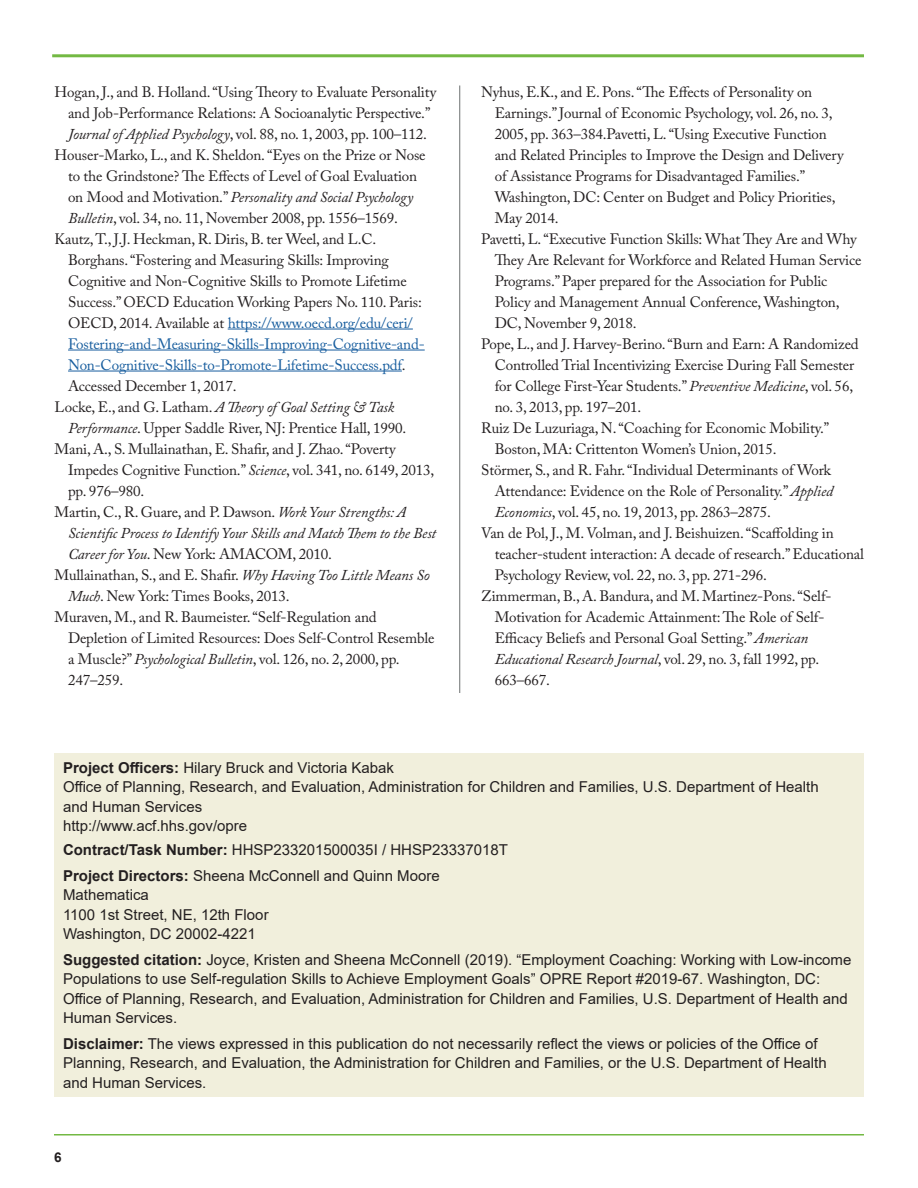
<style>
.page{position:relative;width:918px;height:1188px;background:#fff}
.page>*{position:absolute;margin:0;border:0;box-sizing:border-box;transform-origin:0 0}
.Reference{font:15px/21px "Adobe Caslon Pro";letter-spacing:-.01em;color:#231f20}
.Body_text{font:15px/19.5px "Arial";color:#231f20}
.Reference-2{font:italic 15px/21px "Adobe Caslon Pro";letter-spacing:-.01em;color:#231f20}
.t1{font:700 13.5px "Arial";color:#231f20}
.s1{font-style:italic}
.s2{color:#175d9e}
.s3{font-style:normal}
.s4{font-weight:700}
</style>
<div class="page">
<hr style="left:54px;top:1134px;width:810px;height:2px;background:#73b943">
<hr style="left:52px;top:54px;width:812px;height:3px;background:#73b943">
<hr style="left:228px;top:329px;width:185px;height:1px;background:#175d9e">
<hr style="left:68px;top:350px;width:357px;height:1px;background:#175d9e">
<hr style="left:68px;top:371px;width:334px;height:1px;background:#175d9e">
<hr style="left:459px;top:86px;width:1px;height:607px;background:#6c7070">
<div style="left:54px;top:753px;width:810px;height:343px;background:#f1efdc"></div>
<p class="Reference" style="left:55px;top:81px;width:383px;text-align:center">Hogan, J., and B. Holland. “Using Theory to Evaluate Personality and Job-Performance Relations: A Socioanalytic Perspective.”<br><span class="s1">Journal of Applied Psychology</span>, vol. 88, no. 1, 2003, pp. 100–112.</p>
<p class="Reference" style="left:68px;top:144px;width:359px;text-indent:-14px">Houser-Marko, L., and K. Sheldon. “Eyes on the Prize or Nose to the Grindstone? The Effects of Level of Goal Evaluation on Mood and Motivation.” <span class="s1">Personality and Social Psychology Bulletin</span>, vol. 34, no. 11, November 2008, pp. 1556–1569.</p>
<p class="Reference" style="left:68px;top:228px;width:358px;text-indent:-14px">Kautz, T., J.J. Heckman, R. Diris, B. ter Weel, and L.C.<br>Borghans. “Fostering and Measuring Skills: Improving Cognitive and Non-Cognitive Skills to Promote Lifetime Success.” OECD Education Working Papers No. 110. Paris:<br>OECD, 2014. Available at <span class="s2">https://www.oecd.org/edu/ceri/ Fostering-and-Measuring-Skills-Improving-Cognitive-and-Non-Cognitive-Skills-to-Promote-Lifetime-Success.pdf</span>.<br>Accessed December 1, 2017.</p>
<p class="Reference" style="left:68px;top:396px;width:340px;text-indent:-14px">Locke, E., and G. Latham. <span class="s1">A Theory of Goal Setting &amp; Task<br>Performance</span>. Upper Saddle River, NJ: Prentice Hall, 1990.</p>
<p class="Reference" style="left:68px;top:438px;width:368px;text-indent:-14px">Mani, A., S. Mullainathan, E. Shafir, and J. Zhao. “Poverty<br>Impedes Cognitive Function.” <span class="s1">Science</span>, vol. 341, no. 6149, 2013, pp. 976–980.</p>
<p class="Reference-2" style="left:68px;top:501px;width:370px;text-indent:-14px"><span class="s3">Martin, C., R. Guare, and P. Dawson.</span> Work Your Strengths: A<br>Scientific Process to Identify Your Skills and Match Them to the Best<br>Career for You<span class="s3">. New York: AMACOM, 2010.</span></p>
<p class="Reference" style="left:68px;top:564px;width:363px;text-indent:-14px">Mullainathan, S., and E. Shafir. <span class="s1">Why Having Too Little Means So<br>Much</span>. New York: Times Books, 2013.</p>
<p class="Reference" style="left:68px;top:606px;width:368px;text-indent:-14px">Muraven, M., and R. Baumeister. “Self-Regulation and Depletion of Limited Resources: Does Self-Control Resemble a Muscle?” <span class="s1">Psychological Bulletin</span>, vol. 126, no. 2, 2000, pp.<br>247–259.</p>
<p class="Reference" style="left:495px;top:81px;width:350px;text-indent:-14px">Nyhus, E.K., and E. Pons. “The Effects of Personality on Earnings.” Journal of Economic Psychology, vol. 26, no. 3, 2005, pp. 363–384.Pavetti, L. “Using Executive Function and Related Principles to Improve the Design and Delivery of Assistance Programs for Disadvantaged Families.” Washington, DC: Center on Budget and Policy Priorities, May 2014.</p>
<p class="Reference" style="left:495px;top:228px;width:368px;text-indent:-14px">Pavetti, L. “Executive Function Skills: What They Are and Why They Are Relevant for Workforce and Related Human Service Programs.” Paper prepared for the Association for Public Policy and Management Annual Conference, Washington, DC, November 9, 2018.</p>
<p class="Reference" style="left:495px;top:333px;width:366px;text-indent:-14px">Pope, L., and J. Harvey-Berino. “Burn and Earn: A Randomized Controlled Trial Incentivizing Exercise During Fall Semester for College First-Year Students.” <span class="s1">Preventive Medicine</span>, vol. 56, no. 3, 2013, pp. 197–201.</p>
<p class="Reference" style="left:495px;top:417px;width:336px;text-indent:-14px">Ruiz De Luzuriaga, N. “Coaching for Economic Mobility.”<br>Boston, MA: Crittenton Women’s Union, 2015.</p>
<p class="Reference" style="left:495px;top:459px;width:340px;text-indent:-14px">Störmer, S., and R. Fahr. “Individual Determinants of Work<br>Attendance: Evidence on the Role of Personality.” <span class="s1">Applied<br>Economics</span>, vol. 45, no. 19, 2013, pp. 2863–2875.</p>
<p class="Reference" style="left:495px;top:522px;width:371px;text-indent:-14px">Van de Pol, J., M. Volman, and J. Beishuizen. “Scaffolding in teacher-student interaction: A decade of research.” Educational<br>Psychology Review, vol. 22, no. 3, pp. 271-296.</p>
<p class="Reference" style="left:495px;top:585px;width:338px;text-indent:-14px">Zimmerman, B., A. Bandura, and M. Martinez-Pons. “Self-Motivation for Academic Attainment: The Role of Self-Efficacy Beliefs and Personal Goal Setting.” <span class="s1">American Educational Research Journal</span>, vol. 29, no. 3, fall 1992, pp.<br>663–667.</p>
<p class="Body_text" style="left:63px;top:757px;width:333px"><span class="s4">Project Officers:</span> Hilary Bruck and Victoria Kabak</p>
<p class="Body_text" style="left:63px;top:777px;width:757px">Office of Planning, Research, and Evaluation, Administration for Children and Families, U.S. Department of Health and Human Services</p>
<p class="Body_text" style="left:63px;top:816px;width:186px">http://www.acf.hhs.gov/opre</p>
<p class="Body_text" style="left:63px;top:840px;width:446px"><span class="s4">Contract/Task Number:</span> HHSP233201500035I / HHSP23337018T</p>
<p class="Body_text" style="left:63px;top:865px;width:378px"><span class="s4">Project Directors:</span> Sheena McConnell and Quinn Moore</p>
<p class="Body_text" style="left:63px;top:885px;width:87px">Mathematica</p>
<p class="Body_text" style="left:63px;top:904px;width:207px">1100 1st Street, NE, 12th Floor</p>
<p class="Body_text" style="left:63px;top:924px;width:194px">Washington, DC 20002-4221</p>
<p class="Body_text" style="left:63px;top:949px;width:790px"><span class="s4">Suggested citation:</span> Joyce, Kristen and Sheena McConnell (2019). “Employment Coaching: Working with Low-income Populations to use Self-regulation Skills to Achieve Employment Goals” OPRE Report #2019-67. Washington, DC:<br>Office of Planning, Research, and Evaluation, Administration for Children and Families, U.S. Department of Health and Human Services.</p>
<p class="Body_text" style="left:63px;top:1033px;width:765px"><span class="s4">Disclaimer:</span> The views expressed in this publication do not necessarily reflect the views or policies of the Office of<br>Planning, Research, and Evaluation, the Administration for Children and Families, or the U.S. Department of Health and Human Services.</p>
<p class="t1" style="left:54px;top:1148px;width:9px">6</p>
</div>
